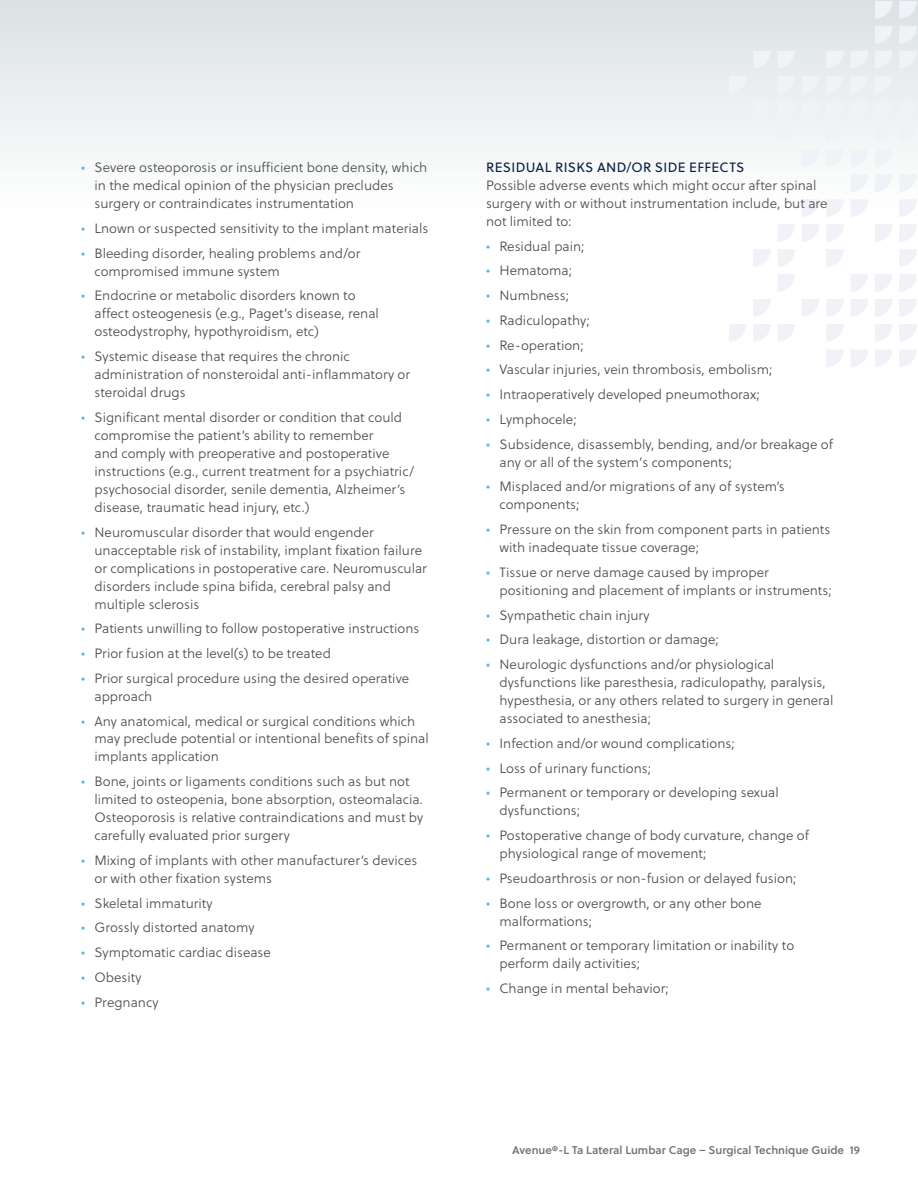
<style>
.page{position:relative;width:918px;height:1188px;background:#fff}
.page>*{position:absolute;margin:0;border:0;box-sizing:border-box;transform-origin:0 0}
.t1{font:13.5px/18px "Soleil Lt";color:#4d4d4f}
.t2{font:13.5px "Soleil";letter-spacing:.03em;color:#092043}
.t3{font:11.25px "Soleil Sb";color:#717375}
.s1{color:#60b4df}
</style>
<div class="page">
<div style="left:0;top:0;width:918px;height:454px;background:linear-gradient(to bottom,#e5eaeb,#fff)"></div>
<svg style="left:753px;top:324px;width:18px;height:18px"></svg>
<svg style="left:778px;top:324px;width:17px;height:18px"></svg>
<svg style="left:753px;top:299px;width:18px;height:18px"></svg>
<svg style="left:778px;top:274px;width:17px;height:18px"></svg>
<svg style="left:753px;top:249px;width:18px;height:18px"></svg>
<svg style="left:778px;top:249px;width:17px;height:18px"></svg>
<svg style="left:778px;top:224px;width:17px;height:18px"></svg>
<svg style="left:729px;top:324px;width:18px;height:18px"></svg>
<svg style="left:899px;top:101px;width:18px;height:17px"></svg>
<svg style="left:851px;top:101px;width:17px;height:17px"></svg>
<svg style="left:875px;top:101px;width:18px;height:17px"></svg>
<svg style="left:802px;top:101px;width:18px;height:17px"></svg>
<svg style="left:826px;top:101px;width:18px;height:17px"></svg>
<svg style="left:753px;top:101px;width:18px;height:17px"></svg>
<svg style="left:778px;top:101px;width:17px;height:17px"></svg>
<svg style="left:851px;top:76px;width:17px;height:18px"></svg>
<svg style="left:875px;top:76px;width:18px;height:18px"></svg>
<svg style="left:802px;top:76px;width:18px;height:18px"></svg>
<svg style="left:826px;top:76px;width:18px;height:18px"></svg>
<svg style="left:778px;top:76px;width:17px;height:18px"></svg>
<svg style="left:899px;top:51px;width:18px;height:18px"></svg>
<svg style="left:851px;top:51px;width:17px;height:18px"></svg>
<svg style="left:875px;top:51px;width:18px;height:18px"></svg>
<svg style="left:826px;top:51px;width:18px;height:18px"></svg>
<svg style="left:753px;top:51px;width:18px;height:18px"></svg>
<svg style="left:778px;top:51px;width:17px;height:18px"></svg>
<svg style="left:899px;top:26px;width:18px;height:18px"></svg>
<svg style="left:875px;top:26px;width:18px;height:18px"></svg>
<svg style="left:899px;top:1px;width:18px;height:18px"></svg>
<svg style="left:875px;top:1px;width:18px;height:18px"></svg>
<svg style="left:729px;top:76px;width:18px;height:18px"></svg>
<svg style="left:899px;top:324px;width:18px;height:18px"></svg>
<svg style="left:875px;top:324px;width:18px;height:18px"></svg>
<svg style="left:826px;top:324px;width:18px;height:18px"></svg>
<svg style="left:899px;top:299px;width:18px;height:18px"></svg>
<svg style="left:851px;top:299px;width:17px;height:18px"></svg>
<svg style="left:875px;top:299px;width:18px;height:18px"></svg>
<svg style="left:802px;top:299px;width:18px;height:18px"></svg>
<svg style="left:826px;top:299px;width:18px;height:18px"></svg>
<svg style="left:899px;top:274px;width:18px;height:18px"></svg>
<svg style="left:851px;top:274px;width:17px;height:18px"></svg>
<svg style="left:875px;top:274px;width:18px;height:18px"></svg>
<svg style="left:899px;top:249px;width:18px;height:18px"></svg>
<svg style="left:826px;top:249px;width:18px;height:18px"></svg>
<svg style="left:899px;top:224px;width:18px;height:18px"></svg>
<svg style="left:875px;top:224px;width:18px;height:18px"></svg>
<svg style="left:802px;top:224px;width:18px;height:18px"></svg>
<svg style="left:826px;top:224px;width:18px;height:18px"></svg>
<svg style="left:899px;top:199px;width:18px;height:18px"></svg>
<svg style="left:851px;top:199px;width:17px;height:18px"></svg>
<svg style="left:802px;top:199px;width:18px;height:18px"></svg>
<svg style="left:826px;top:199px;width:18px;height:18px"></svg>
<svg style="left:899px;top:174px;width:18px;height:18px"></svg>
<svg style="left:851px;top:174px;width:17px;height:18px"></svg>
<svg style="left:875px;top:174px;width:18px;height:18px"></svg>
<svg style="left:851px;top:149px;width:17px;height:18px"></svg>
<svg style="left:875px;top:149px;width:18px;height:18px"></svg>
<svg style="left:802px;top:149px;width:18px;height:18px"></svg>
<svg style="left:826px;top:149px;width:18px;height:18px"></svg>
<svg style="left:899px;top:124px;width:18px;height:18px"></svg>
<svg style="left:875px;top:124px;width:18px;height:18px"></svg>
<svg style="left:826px;top:124px;width:18px;height:18px"></svg>
<svg style="left:778px;top:124px;width:17px;height:18px"></svg>
<svg style="left:899px;top:350px;width:18px;height:17px"></svg>
<svg style="left:851px;top:350px;width:17px;height:17px"></svg>
<svg style="left:875px;top:350px;width:18px;height:17px"></svg>
<svg style="left:826px;top:350px;width:18px;height:17px"></svg>
<p class="t1" style="left:94px;top:159px;width:334px;text-indent:-14px"><span class="s1">•</span> Severe osteoporosis or insufficient bone density, which in the medical opinion of the physician precludes surgery or contraindicates instrumentation</p>
<p class="t1" style="left:81px;top:220px;width:349px"><span class="s1">•</span> Lnown or suspected sensitivity to the implant materials</p>
<p class="t1" style="left:94px;top:244px;width:267px;text-indent:-14px"><span class="s1">•</span> Bleeding disorder, healing problems and/or compromised immune system</p>
<p class="t1" style="left:94px;top:287px;width:286px;text-indent:-14px"><span class="s1">•</span> Endocrine or metabolic disorders known to affect osteogenesis (e.g., Paget’s disease, renal osteodystrophy, hypothyroidism, etc)</p>
<p class="t1" style="left:94px;top:348px;width:317px;text-indent:-14px"><span class="s1">•</span> Systemic disease that requires the chronic administration of nonsteroidal anti-inflammatory or steroidal drugs</p>
<p class="t1" style="left:94px;top:409px;width:321px;text-indent:-14px"><span class="s1">•</span> Significant mental disorder or condition that could compromise the patient’s ability to remember<br>and comply with preoperative and postoperative instructions (e.g., current treatment for a psychiatric/ psychosocial disorder, senile dementia, Alzheimer’s disease, traumatic head injury, etc.)</p>
<p class="t1" style="left:94px;top:523px;width:334px;text-indent:-14px"><span class="s1">•</span> Neuromuscular disorder that would engender unacceptable risk of instability, implant fixation failure or complications in postoperative care. Neuromuscular disorders include spina bifida, cerebral palsy and multiple sclerosis</p>
<p class="t1" style="left:81px;top:620px;width:340px"><span class="s1">•</span> Patients unwilling to follow postoperative instructions</p>
<p class="t1" style="left:81px;top:645px;width:251px"><span class="s1">•</span> Prior fusion at the level(s) to be treated</p>
<p class="t1" style="left:94px;top:670px;width:316px;text-indent:-14px"><span class="s1">•</span> Prior surgical procedure using the desired operative approach</p>
<p class="t1" style="left:94px;top:712px;width:336px;text-indent:-14px"><span class="s1">•</span> Any anatomical, medical or surgical conditions which may preclude potential or intentional benefits of spinal implants application</p>
<p class="t1" style="left:94px;top:773px;width:330px;text-indent:-14px"><span class="s1">•</span> Bone, joints or ligaments conditions such as but not limited to osteopenia, bone absorption, osteomalacia.<br>Osteoporosis is relative contraindications and must by carefully evaluated prior surgery</p>
<p class="t1" style="left:94px;top:852px;width:324px;text-indent:-14px"><span class="s1">•</span> Mixing of implants with other manufacturer’s devices or with other fixation systems</p>
<p class="t1" style="left:81px;top:894px;width:133px"><span class="s1">•</span> Skeletal immaturity</p>
<p class="t1" style="left:81px;top:919px;width:175px"><span class="s1">•</span> Grossly distorted anatomy</p>
<p class="t1" style="left:81px;top:944px;width:191px"><span class="s1">•</span> Symptomatic cardiac disease</p>
<p class="t1" style="left:81px;top:969px;width:62px"><span class="s1">•</span> Obesity</p>
<p class="t1" style="left:81px;top:993px;width:79px"><span class="s1">•</span> Pregnancy</p>
<p class="t2" style="left:486px;top:159px;width:260px">RESIDUAL RISKS AND/OR SIDE EFFECTS</p>
<p class="t1" style="left:486px;top:177px;width:343px">Possible adverse events which might occur after spinal surgery with or without instrumentation include, but are not limited to:</p>
<p class="t1" style="left:486px;top:237px;width:100px"><span class="s1">•</span> Residual pain;</p>
<p class="t1" style="left:486px;top:262px;width:88px"><span class="s1">•</span> Hematoma;</p>
<p class="t1" style="left:486px;top:287px;width:85px"><span class="s1">•</span> Numbness;</p>
<p class="t1" style="left:486px;top:312px;width:105px"><span class="s1">•</span> Radiculopathy;</p>
<p class="t1" style="left:486px;top:336px;width:99px"><span class="s1">•</span> Re-operation;</p>
<p class="t1" style="left:486px;top:361px;width:288px"><span class="s1">•</span> Vascular injuries, vein thrombosis, embolism;</p>
<p class="t1" style="left:486px;top:386px;width:275px"><span class="s1">•</span> Intraoperatively developed pneumothorax;</p>
<p class="t1" style="left:486px;top:411px;width:92px"><span class="s1">•</span> Lymphocele;</p>
<p class="t1" style="left:500px;top:435px;width:335px;text-indent:-14px"><span class="s1">•</span> Subsidence, disassembly, bending, and/or breakage of any or all of the system’s components;</p>
<p class="t1" style="left:500px;top:478px;width:287px;text-indent:-14px"><span class="s1">•</span> Misplaced and/or migrations of any of system’s components;</p>
<p class="t1" style="left:500px;top:521px;width:332px;text-indent:-14px"><span class="s1">•</span> Pressure on the skin from component parts in patients with inadequate tissue coverage;</p>
<p class="t1" style="left:500px;top:564px;width:334px;text-indent:-14px"><span class="s1">•</span> Tissue or nerve damage caused by improper positioning and placement of implants or instruments;</p>
<p class="t1" style="left:486px;top:606px;width:165px"><span class="s1">•</span> Sympathetic chain injury</p>
<p class="t1" style="left:486px;top:631px;width:234px"><span class="s1">•</span> Dura leakage, distortion or damage;</p>
<p class="t1" style="left:500px;top:656px;width:335px;text-indent:-14px"><span class="s1">•</span> Neurologic dysfunctions and/or physiological dysfunctions like paresthesia, radiculopathy, paralysis, hypesthesia, or any others related to surgery in general associated to anesthesia;</p>
<p class="t1" style="left:486px;top:735px;width:250px"><span class="s1">•</span> Infection and/or wound complications;</p>
<p class="t1" style="left:486px;top:759px;width:167px"><span class="s1">•</span> Loss of urinary functions;</p>
<p class="t1" style="left:500px;top:784px;width:281px;text-indent:-14px"><span class="s1">•</span> Permanent or temporary or developing sexual dysfunctions;</p>
<p class="t1" style="left:500px;top:827px;width:311px;text-indent:-14px"><span class="s1">•</span> Postoperative change of body curvature, change of physiological range of movement;</p>
<p class="t1" style="left:486px;top:870px;width:312px"><span class="s1">•</span> Pseudoarthrosis or non-fusion or delayed fusion;</p>
<p class="t1" style="left:500px;top:894px;width:264px;text-indent:-14px"><span class="s1">•</span> Bone loss or overgrowth, or any other bone malformations;</p>
<p class="t1" style="left:500px;top:937px;width:296px;text-indent:-14px"><span class="s1">•</span> Permanent or temporary limitation or inability to perform daily activities;</p>
<p class="t1" style="left:486px;top:980px;width:184px"><span class="s1">•</span> Change in mental behavior;</p>
<p class="t3" style="left:512px;top:1143px;width:349px">Avenue®-L Ta Lateral Lumbar Cage – Surgical Technique Guide 19</p>
</div>
